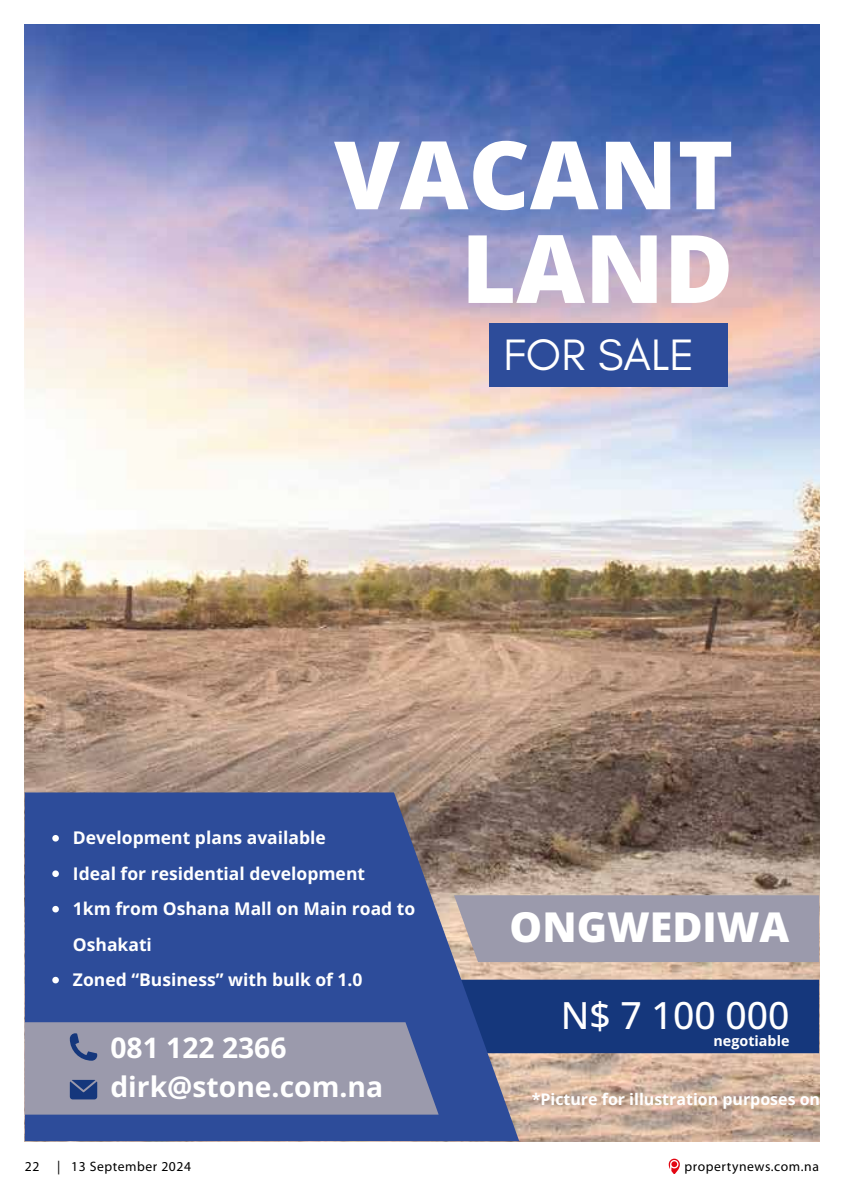
<style>
.page{position:relative;width:844px;height:1191px;background:#fff}
.page>*{position:absolute;margin:0;border:0;box-sizing:border-box;transform-origin:0 0}
.t1{font:800 94.5px "Open Sans";color:#fff}
.t2{font:44.8px "Glacial Indifference";color:#fff}
.t3{font:800 41.12px "Open Sans";color:#fff}
.t4{font:500 37.27px "Open Sans";color:#fff}
.t5{font:700 28.18px/39.4px "Open Sans";color:#fff}
.t6{font:700 17.5px/35.5px "Open Sans";color:#fff}
.t7{font:700 15.92px "Open Sans";color:#fff}
.t8{font:700 14.35px "Open Sans";color:#fff}
.t9{font:13.65px "Myriad Pro";letter-spacing:.04em;color:#000}
</style>
<div class="page">
<svg style="left:668px;top:1158px;width:11px;height:15px"></svg>
<img style="left:25px;top:25px;width:794px;height:1116px">
<svg style="left:25px;top:792px;width:494px;height:349px;background:#3a5294"></svg>
<div style="left:454px;top:895px;width:365px;height:67px;background:#9b9aac"></div>
<div style="left:488px;top:324px;width:239px;height:63px;background:#2d4c9a"></div>
<svg style="left:52px;top:835px;width:7px;height:6px"></svg>
<svg style="left:52px;top:870px;width:7px;height:7px"></svg>
<svg style="left:52px;top:906px;width:7px;height:6px"></svg>
<svg style="left:25px;top:976px;width:794px;height:138px;background:#6a7499"></svg>
<h1 class="t1" style="left:334px;top:103px;width:401px">VACANT</h1>
<h1 class="t1" style="left:461px;top:197px;width:273px">LAND</h1>
<h2 class="t2" style="left:503px;top:330px;width:192px">FOR SALE</h2>
<p class="t6" style="left:73px;top:819px;width:344px">Development plans available<br>Ideal for residential development<br>1km from Oshana Mall on Main road to<br>Oshakati<br>Zoned “Business” with bulk of 1.0</p>
<h3 class="t5" style="left:110px;top:1027px;width:274px">081 122 2366 dirk@stone.com.na</h3>
<h3 class="t3" style="left:509px;top:896px;width:281px">ONGWEDIWA</h3>
<h3 class="t4" style="left:560px;top:989px;width:230px">N$ 7 100 000</h3>
<p class="t8" style="left:713px;top:1031px;width:77px">negotiable</p>
<p class="t7" style="left:531px;top:1088px;width:290px">*Picture for illustration purposes on</p>
<p class="t9" style="left:25px;top:1158px;width:16px">22</p>
<p class="t9" style="left:57px;top:1158px;width:135px">| 13 September 2024</p>
<p class="t9" style="left:684px;top:1158px;width:136px">propertynews.com.na</p>
</div>
